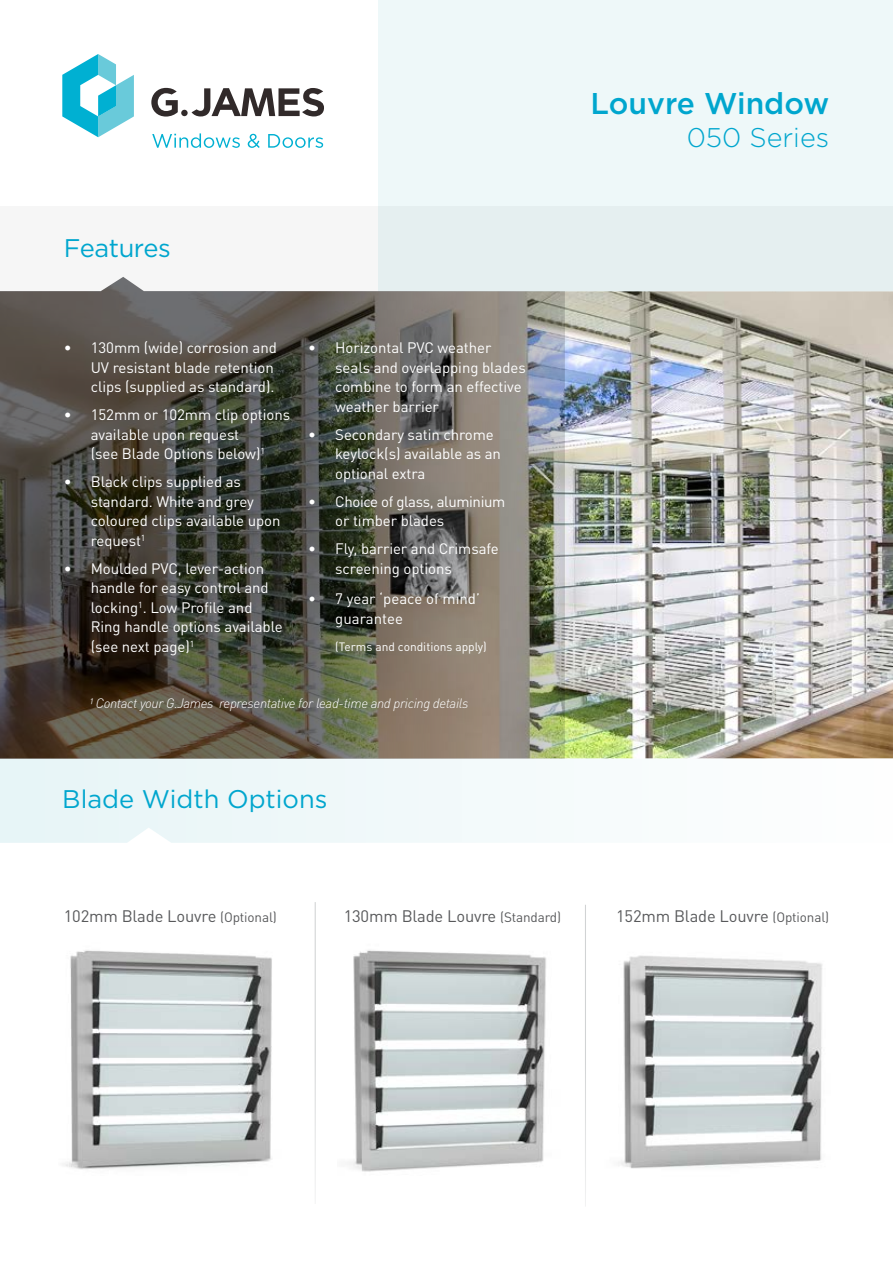
<style>
.page{position:relative;width:893px;height:1263px;background:#fff}
.page>*{position:absolute;margin:0;border:0;box-sizing:border-box;transform-origin:0 0}
.t1{font:500 30px "Gotham";color:#00a6ce}
.t2{font:300 27px "Gotham";color:#00a6ce}
.t3{font:25.5px "Gotham HTF";color:#00a6ce}
.t4{font:16.5px "DINOT";letter-spacing:-.01em;color:#58595b}
.t5{font:15px/19.5px "DINOT";letter-spacing:-.005em;color:#fff}
.t6{font:15px/19.5px "DINOT";letter-spacing:-.025em;color:#fff}
.t7{font:italic 300 13.5px "DINOT";letter-spacing:-.025em;color:#fff}
.t8{font:12px "DINOT";color:#fff}
.s1{font-size:13.5px}
</style>
<div class="page">
<div style="left:0;top:206px;width:893px;height:84px;background:#f6f6f6"></div>
<svg style="left:0;top:758px;width:893px;height:85px;fill:#f2f9fa"></svg>
<hr style="left:315px;top:902px;width:1px;height:302px;background:#d1d3d4">
<hr style="left:585px;top:905px;width:1px;height:301px;background:#d1d3d4">
<div style="left:378px;top:0;width:515px;height:728px;background:#eef8f9"></div>
<svg style="left:62px;top:54px;width:72px;height:83px"></svg>
<svg style="left:151px;top:88px;width:27px;height:29px"></svg>
<div style="left:181px;top:110px;width:7px;height:6px;background:#312a2a;border-radius:50%"></div>
<svg style="left:192px;top:88px;width:132px;height:28px"></svg>
<svg style="left:152px;top:133px;width:88px;height:15px"></svg>
<svg style="left:248px;top:134px;width:12px;height:14px"></svg>
<svg style="left:268px;top:134px;width:55px;height:14px"></svg>
<img style="left:63px;top:950px;width:209px;height:219px">
<img style="left:349px;top:950px;width:197px;height:222px">
<img style="left:618px;top:955px;width:204px;height:214px">
<img style="left:565px;top:291px;width:328px;height:467px">
<img style="left:0;top:277px;width:565px;height:482px">
<h3 class="t3" style="left:64px;top:234px;width:108px">Features</h3>
<p class="t5" style="left:91px;top:338px;width:188px;text-indent:-27px">• 130mm (wide) corrosion and<br>UV resistant blade retention clips (supplied as standard).</p>
<p class="t5" style="left:91px;top:405px;width:201px;text-indent:-27px">• 152mm or 102mm clip options available upon request<br>(see Blade Options below)<sup>1</sup></p>
<p class="t5" style="left:91px;top:472px;width:191px;text-indent:-27px">• Black clips supplied as standard. White and grey coloured clips available upon request<sup>1</sup></p>
<p class="t5" style="left:91px;top:558px;width:194px;text-indent:-27px">• Moulded PVC, lever-action handle for easy control and locking<sup>1</sup>. Low Profile and<br>Ring handle options available (see next page)<sup>1</sup></p>
<p class="t5" style="left:335px;top:338px;width:192px;text-indent:-27px">• Horizontal PVC weather seals and overlapping blades combine to form an effective weather barrier</p>
<p class="t5" style="left:335px;top:424px;width:167px;text-indent:-27px">• Secondary satin chrome keylock(s) available as an optional extra</p>
<p class="t6" style="left:335px;top:491px;width:172px;text-indent:-27px">• Choice of glass, aluminium or timber blades</p>
<p class="t5" style="left:335px;top:539px;width:165px;text-indent:-27px">• Fly, barrier and Crimsafe screening options</p>
<p class="t5" style="left:335px;top:589px;width:146px;text-indent:-27px">• 7 year ‘peace of mind’ guarantee</p>
<p class="t8" style="left:335px;top:639px;width:153px">(Terms and conditions apply)</p>
<p class="t7" style="left:89px;top:695px;width:381px">¹ Contact your G.James representative for lead-time and pricing details</p>
<h3 class="t3" style="left:62px;top:785px;width:267px">Blade Width Options</h3>
<h1 class="t1" style="left:591px;top:84px;width:240px">Louvre Window</h1>
<h2 class="t2" style="left:687px;top:120px;width:144px">050 Series</h2>
<p class="t4" style="left:64px;top:905px;width:215px">102mm Blade Louvre <span class="s1">(Optional)</span></p>
<p class="t4" style="left:344px;top:905px;width:219px">130mm Blade Louvre <span class="s1">(Standard)</span></p>
<p class="t4" style="left:616px;top:905px;width:215px">152mm Blade Louvre <span class="s1">(Optional)</span></p>
</div>
